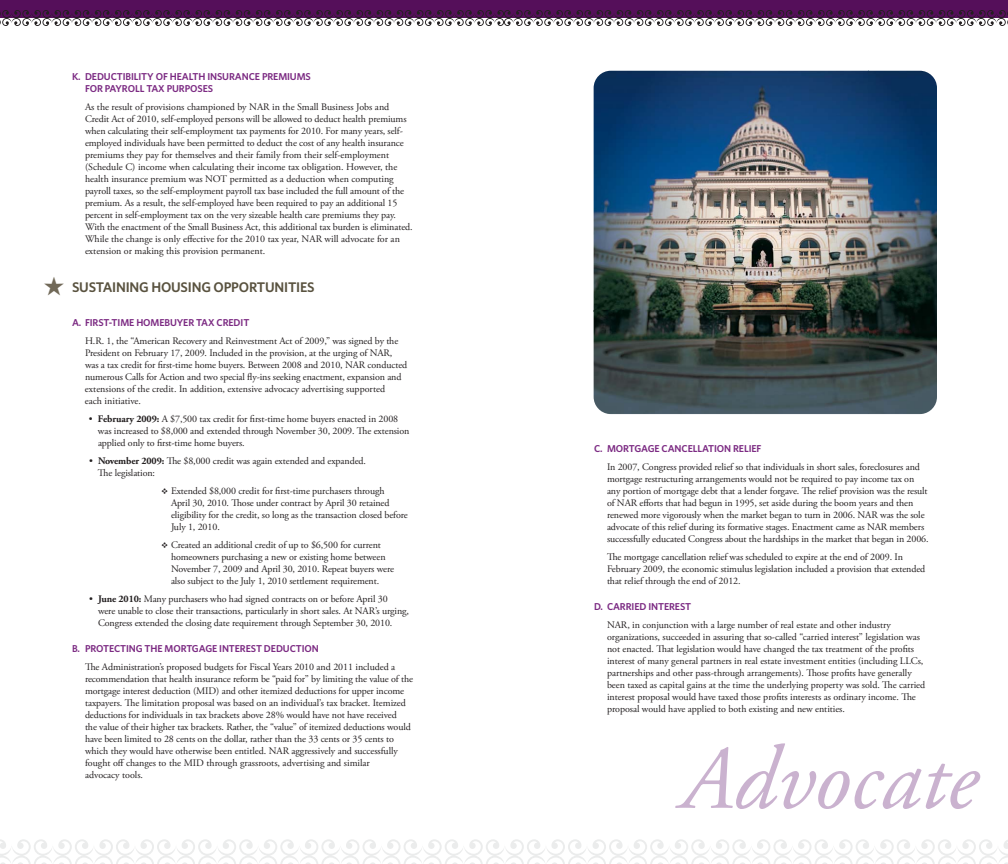
<style>
.page{position:relative;width:1008px;height:864px;background:#fff}
.page>*{position:absolute;margin:0;border:0;box-sizing:border-box;transform-origin:0 0}
.t1{font:italic 90px "Adobe Garamond Pro";color:#cab2cf}
.t2{font:600 14px "Whitney HTF";letter-spacing:-.015em;color:#59523f}
.t3{font:10px/12px "Adobe Garamond Pro";letter-spacing:-.01em;color:#231f20}
.t4{font:600 10px/12px "Whitney HTF";letter-spacing:-.01em;color:#7c2b83}
.s1{font-weight:700}
</style>
<div class="page">
<svg style="left:0;top:839px;width:1008px;height:25px"></svg>
<div style="left:0;top:0;width:1008px;height:18px;background:#550f5a"></div>
<svg style="left:0;top:10px;width:1008px;height:16px"></svg>
<img style="left:594px;top:71px;width:343px;height:343px">
<p class="t4" style="left:85px;top:72px;width:227px;text-indent:-13px">K. DEDUCTIBILITY OF HEALTH INSURANCE PREMIUMS<br>FOR PAYROLL TAX PURPOSES</p>
<p class="t3" style="left:85px;top:102px;width:329px">As the result of provisions championed by NAR in the Small Business Jobs and Credit Act of 2010, self-employed persons will be allowed to deduct health premiums when calculating their self-employment tax payments for 2010. For many years, self&shy;employed individuals have been permitted to deduct the cost of any health insurance premiums they pay for themselves and their family from their self-employment (Schedule C) income when calculating their income tax obligation. However, the health insurance premium was NOT permitted as a deduction when computing payroll taxes, so the self-employment payroll tax base included the full amount of the premium. As a result, the self-employed have been required to pay an additional 15 percent in self-employment tax on the very sizeable health care premiums they pay.<br>With the enactment of the Small Business Act, this additional tax burden is eliminated.<br>While the change is only effective for the 2010 tax year, NAR will advocate for an extension or making this provision permanent.</p>
<h2 class="t2" style="left:72px;top:282px;width:244px">SUSTAINING HOUSING OPPORTUNITIES</h2>
<p class="t4" style="left:72px;top:318px;width:179px">A. FIRST-TIME HOMEBUYER TAX CREDIT</p>
<p class="t3" style="left:85px;top:336px;width:324px">H.R. 1, the “American Recovery and Reinvestment Act of 2009,” was signed by the President on February 17, 2009. Included in the provision, at the urging of NAR, was a tax credit for first-time home buyers. Between 2008 and 2010, NAR conducted numerous Calls for Action and two special fly-ins seeking enactment, expansion and extensions of the credit. In addition, extensive advocacy advertising supported<br>each initiative.</p>
<p class="t3" style="left:98px;top:414px;width:313px;text-indent:-9px">• <span class="s1">February 2009:</span> A $7,500 tax credit for first-time home buyers enacted in 2008 was increased to $8,000 and extended through November 30, 2009. The extension applied only to first-time home buyers.</p>
<p class="t3" style="left:98px;top:456px;width:270px;text-indent:-9px">• <span class="s1">November 2009:</span> The $8,000 credit was again extended and expanded.<br>The legislation:</p>
<p class="t3" style="left:171px;top:486px;width:238px">Extended $8,000 credit for first-time purchasers through<br>April 30, 2010. Those under contract by April 30 retained eligibility for the credit, so long as the transaction closed before July 1, 2010.</p>
<p class="t3" style="left:171px;top:540px;width:225px">Created an additional credit of up to $6,500 for current homeowners purchasing a new or existing home between November 7, 2009 and April 30, 2010. Repeat buyers were also subject to the July 1, 2010 settlement requirement.</p>
<p class="t3" style="left:98px;top:594px;width:313px;text-indent:-9px">• <span class="s1">June 2010:</span> Many purchasers who had signed contracts on or before April 30<br>were unable to close their transactions, particularly in short sales. At NAR’s urging,<br>Congress extended the closing date requirement through September 30, 2010.</p>
<p class="t4" style="left:72px;top:644px;width:248px">B. PROTECTING THE MORTGAGE INTEREST DEDUCTION</p>
<p class="t3" style="left:85px;top:662px;width:330px">The Administration’s proposed budgets for Fiscal Years 2010 and 2011 included a recommendation that health insurance reform be “paid for” by limiting the value of the mortgage interest deduction (MID) and other itemized deductions for upper income taxpayers. The limitation proposal was based on an individual’s tax bracket. Itemized deductions for individuals in tax brackets above 28% would have not have received<br>the value of their higher tax brackets. Rather, the “value” of itemized deductions would have been limited to 28 cents on the dollar, rather than the 33 cents or 35 cents to which they would have otherwise been entitled. NAR aggressively and successfully fought off changes to the MID through grassroots, advertising and similar<br>advocacy tools.</p>
<p class="t4" style="left:594px;top:444px;width:169px">C. MORTGAGE CANCELLATION RELIEF</p>
<p class="t3" style="left:607px;top:462px;width:323px">In 2007, Congress provided relief so that individuals in short sales, foreclosures and mortgage restructuring arrangements would not be required to pay income tax on any portion of mortgage debt that a lender forgave. The relief provision was the result of NAR efforts that had begun in 1995, set aside during the boom years and then renewed more vigorously when the market began to turn in 2006. NAR was the sole advocate of this relief during its formative stages. Enactment came as NAR members successfully educated Congress about the hardships in the market that began in 2006.</p>
<p class="t3" style="left:607px;top:552px;width:320px">The mortgage cancellation relief was scheduled to expire at the end of 2009. In<br>February 2009, the economic stimulus legislation included a provision that extended that relief through the end of 2012.</p>
<p class="t4" style="left:594px;top:602px;width:99px">D. CARRIED INTEREST</p>
<p class="t3" style="left:607px;top:620px;width:320px">NAR, in conjunction with a large number of real estate and other industry organizations, succeeded in assuring that so-called “carried interest” legislation was not enacted. That legislation would have changed the tax treatment of the profits interest of many general partners in real estate investment entities (including LLCs, partnerships and other pass-through arrangements). Those profits have generally been taxed as capital gains at the time the underlying property was sold. The carried interest proposal would have taxed those profits interests as ordinary income. The proposal would have applied to both existing and new entities.</p>
<h1 class="t1" style="left:680px;top:736px;width:299px">Advocate</h1>
</div>
